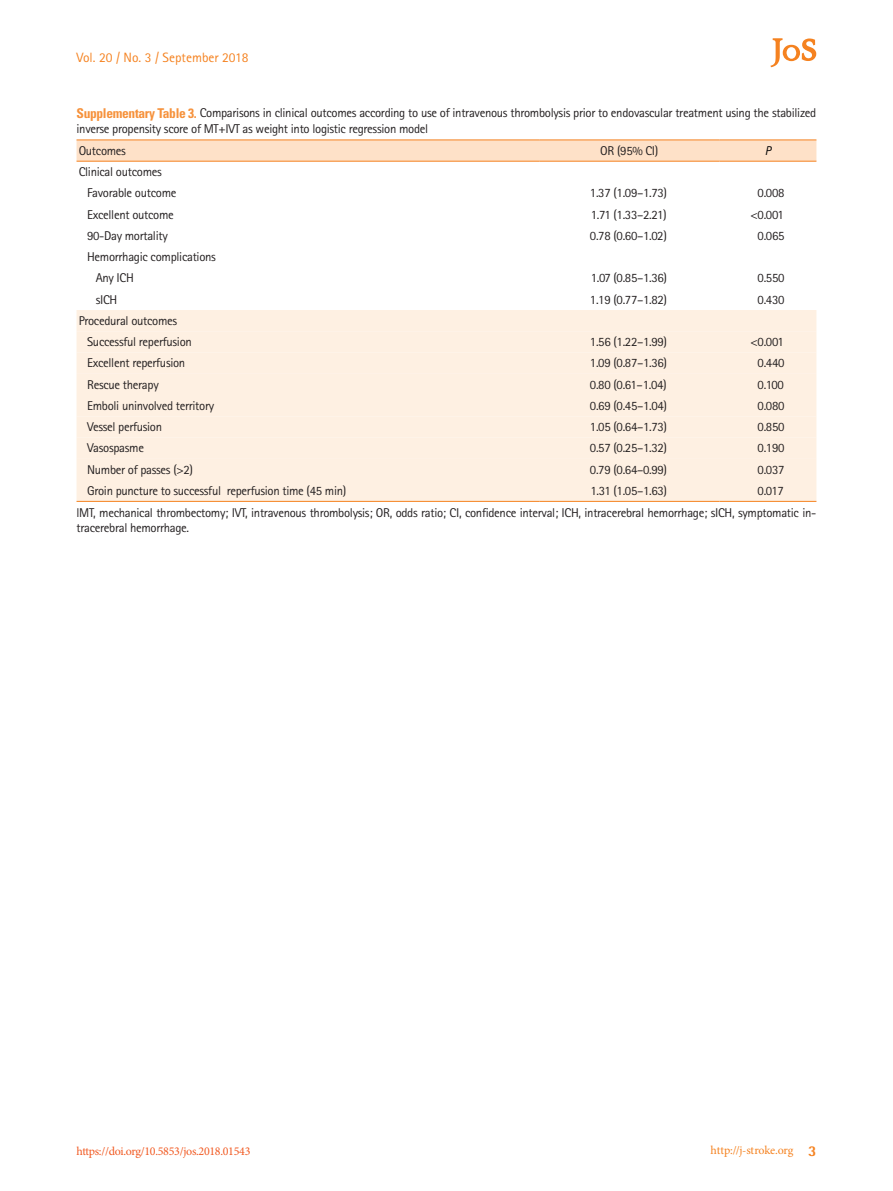
<style>
.page{position:relative;width:893px;height:1191px;background:#fff}
.page>*{position:absolute;margin:0;border:0;box-sizing:border-box;transform-origin:0 0}
.t1{font:13.5px "Rotis Sans Serif Std";color:#f58220}
.t2{font:12.75px/21.3px "Rotis Sans Serif Std";letter-spacing:-.025em;color:#231f20}
.t3{font:italic 12.75px "Rotis Sans Serif Std";color:#030303}
.t4{font:12px "Minion Pro";letter-spacing:-.025em;color:#f15921}
.t5{font:12px "Minion Pro";letter-spacing:-.015em;color:#f58220}
.s1{font-family:"Univers LT Std";font-weight:700;font-stretch:condensed;font-size:13.5px;color:#f6923c}
.s2{font-family:"Rotis Semi Sans Std";font-weight:800;font-size:15px}
</style>
<div class="page">
<svg style="left:770px;top:38px;width:46px;height:29px"></svg>
<div style="left:77px;top:141px;width:739px;height:20px;background:#fee1c8"></div>
<div style="left:77px;top:310px;width:739px;height:21px;background:#fef0e2"></div>
<div style="left:77px;top:331px;width:739px;height:170px;background:#fef0e2"></div>
<hr style="left:77px;top:140px;width:462px;height:1px;background:#f58220">
<hr style="left:539px;top:140px;width:180px;height:1px;background:#f58220">
<hr style="left:719px;top:140px;width:97px;height:1px;background:#f58220">
<hr style="left:77px;top:161px;width:462px;height:1px;background:#f58220">
<hr style="left:539px;top:161px;width:180px;height:1px;background:#f58220">
<hr style="left:719px;top:161px;width:97px;height:1px;background:#f58220">
<hr style="left:77px;top:501px;width:462px;height:1px;background:#f58220">
<hr style="left:539px;top:501px;width:180px;height:1px;background:#f58220">
<hr style="left:719px;top:501px;width:97px;height:1px;background:#f58220">
<p class="t1" style="left:77px;top:50px;width:174px">Vol. 20 / No. 3 / September 2018</p>
<p class="t2" style="left:77px;top:105px;width:741px;line-height:15.8px"><span class="s1">Supplementary Table 3.</span> Comparisons in clinical outcomes according to use of intravenous thrombolysis prior to endovascular treatment using the stabilized inverse propensity score of MT+IVT as weight into logistic regression model</p>
<p class="t2" style="left:79px;top:140px;width:49px">Outcomes</p>
<p class="t2" style="left:600px;top:140px;width:60px">OR (95% CI)</p>
<p class="t3" style="left:765px;top:143px;width:8px">P</p>
<p class="t2" style="left:87px;top:161px;width:91px;text-indent:-9px">Clinical outcomes<br>Favorable outcome</p>
<p class="t2" style="left:590px;top:182px;width:79px">1.37 (1.09–1.73)</p>
<p class="t2" style="left:758px;top:182px;width:28px">0.008</p>
<p class="t2" style="left:87px;top:203px;width:88px">Excellent outcome</p>
<p class="t2" style="left:591px;top:203px;width:77px">1.71 (1.33–2.21)</p>
<p class="t2" style="left:751px;top:203px;width:35px">&lt;0.001</p>
<p class="t2" style="left:87px;top:225px;width:82px">90-Day mortality</p>
<p class="t2" style="left:590px;top:225px;width:78px">0.78 (0.60–1.02)</p>
<p class="t2" style="left:758px;top:225px;width:28px">0.065</p>
<p class="t2" style="left:96px;top:246px;width:122px;text-indent:-9px">Hemorrhagic complications<br>Any ICH</p>
<p class="t2" style="left:591px;top:267px;width:78px">1.07 (0.85–1.36)</p>
<p class="t2" style="left:758px;top:267px;width:28px">0.550</p>
<p class="t2" style="left:96px;top:288px;width:23px">sICH</p>
<p class="t2" style="left:590px;top:288px;width:79px">1.19 (0.77–1.82)</p>
<p class="t2" style="left:758px;top:288px;width:28px">0.430</p>
<p class="t2" style="left:87px;top:310px;width:106px;text-indent:-9px">Procedural outcomes<br>Successful reperfusion</p>
<p class="t2" style="left:590px;top:331px;width:79px">1.56 (1.22–1.99)</p>
<p class="t2" style="left:751px;top:331px;width:35px">&lt;0.001</p>
<p class="t2" style="left:87px;top:352px;width:100px">Excellent reperfusion</p>
<p class="t2" style="left:590px;top:352px;width:79px">1.09 (0.87–1.36)</p>
<p class="t2" style="left:758px;top:352px;width:28px">0.440</p>
<p class="t2" style="left:87px;top:373px;width:73px">Rescue therapy</p>
<p class="t2" style="left:590px;top:373px;width:78px">0.80 (0.61–1.04)</p>
<p class="t2" style="left:758px;top:373px;width:28px">0.100</p>
<p class="t2" style="left:87px;top:395px;width:128px">Emboli uninvolved territory</p>
<p class="t2" style="left:590px;top:395px;width:79px">0.69 (0.45–1.04)</p>
<p class="t2" style="left:758px;top:395px;width:28px">0.080</p>
<p class="t2" style="left:87px;top:416px;width:76px">Vessel perfusion</p>
<p class="t2" style="left:590px;top:416px;width:79px">1.05 (0.64–1.73)</p>
<p class="t2" style="left:758px;top:416px;width:28px">0.850</p>
<p class="t2" style="left:87px;top:437px;width:58px">Vasospasme</p>
<p class="t2" style="left:590px;top:437px;width:79px">0.57 (0.25–1.32)</p>
<p class="t2" style="left:758px;top:437px;width:28px">0.190</p>
<p class="t2" style="left:87px;top:458px;width:107px">Number of passes (&gt;2)</p>
<p class="t2" style="left:590px;top:458px;width:79px">0.79 (0.64–0.99)</p>
<p class="t2" style="left:758px;top:458px;width:28px">0.037</p>
<p class="t2" style="left:87px;top:480px;width:261px">Groin puncture to successful reperfusion time (45 min)</p>
<p class="t2" style="left:590px;top:480px;width:78px">1.31 (1.05–1.63)</p>
<p class="t2" style="left:77px;top:480px;width:741px;text-indent:681px">0.017<br>lMT, mechanical thrombectomy; IVT, intravenous thrombolysis; OR, odds ratio; CI, confidence interval; ICH, intracerebral hemorrhage; sICH, symptomatic in-</p>
<p class="t2" style="left:77px;top:517px;width:114px">tracerebral hemorrhage.</p>
<p class="t4" style="left:77px;top:1143px;width:175px">https://doi.org/10.5853/jos.2018.01543</p>
<p class="t5" style="left:711px;top:1142px;width:107px">http://j-stroke.org <span class="s2">3</span></p>
</div>
